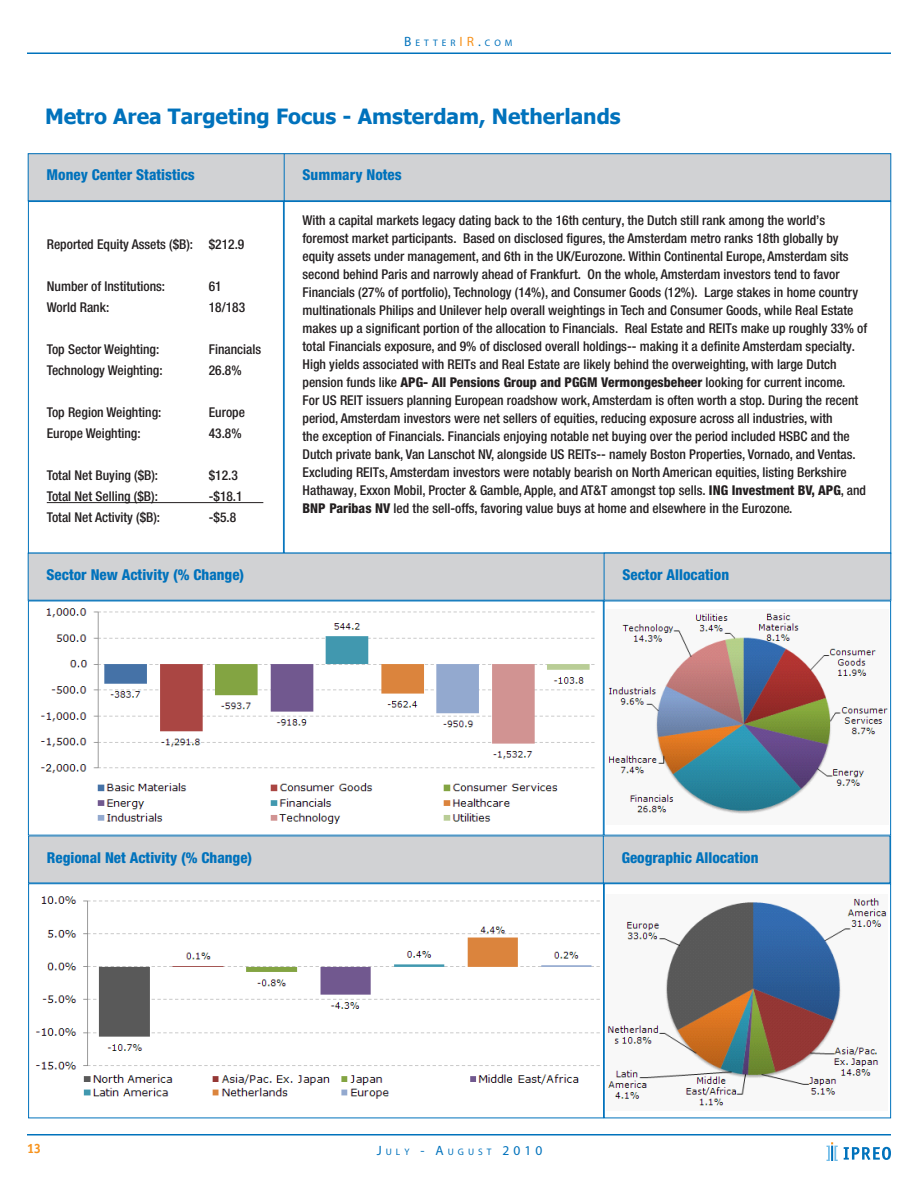
<style>
.page{position:relative;width:918px;height:1188px;background:#fff}
.page>*{position:absolute;margin:0;border:0;box-sizing:border-box;transform-origin:0 0}
.Regular_Body_Text{font:700 21px "Tahoma";color:#0072bc}
.Regular_Body_Text-2{font:800 condensed 15px "Helvetica Neue LT Pro";color:#0072bc}
.Regular_Body_Text-3{font:500 condensed 13.5px/18px "Helvetica Neue LT Pro";color:#231f20}
.t1{font:700 13.5px "Officina Sans ITC Std";color:#f7931d}
.t2{font:9.45px "Myriad Pro";letter-spacing:.43em;color:#0072bc}
.s1{font-size:13.5px}
.s2{font-size:13.5px;color:#f7931d}
.s3{font-weight:800}
</style>
<div class="page">
<hr style="left:27px;top:1134px;width:864px;height:2px;background:#0072bc">
<hr style="left:27px;top:52px;width:864px;height:2px;background:#0072bc">
<svg style="left:844px;top:1147px;width:47px;height:13px"></svg>
<svg style="left:826px;top:1142px;width:12px;height:19px"></svg>
<hr style="left:47px;top:502px;width:216px;height:1px;background:#231f20">
<div style="left:28px;top:201px;width:256px;height:353px;border:1px solid #0072bc"></div>
<div style="left:28px;top:553px;width:863px;height:47px;background:#d1d2d4"></div>
<div style="left:28px;top:553px;width:863px;height:48px;border:1px solid #0072bc"></div>
<div style="left:28px;top:154px;width:274px;height:47px;background:#d1d2d4"></div>
<div style="left:28px;top:153px;width:275px;height:48px;border:1px solid #0072bc"></div>
<div style="left:284px;top:154px;width:607px;height:47px;background:#d1d2d4"></div>
<div style="left:284px;top:153px;width:607px;height:48px;border:1px solid #0072bc"></div>
<img style="left:40px;top:608px;width:555px;height:216px">
<img style="left:608px;top:613px;width:280px;height:201px">
<div style="left:604px;top:553px;width:287px;height:48px;border:1px solid #0072bc"></div>
<img style="left:607px;top:898px;width:280px;height:208px">
<img style="left:35px;top:896px;width:565px;height:203px">
<div style="left:28px;top:883px;width:576px;height:235px;border:1px solid #0072bc"></div>
<div style="left:604px;top:883px;width:287px;height:235px;border:1px solid #0072bc"></div>
<div style="left:29px;top:836px;width:862px;height:47px;background:#d1d2d4"></div>
<p class="t2" style="left:404px;top:37px;width:110px"><span class="s1">B</span>ETTER<span class="s2">IR</span><span class="s1">.</span>COM</p>
<p class="Regular_Body_Text" style="left:45px;top:102px;width:577px">Metro Area Targeting Focus - Amsterdam, Netherlands</p>
<p class="Regular_Body_Text-2" style="left:47px;top:166px;width:150px">Money Center Statistics</p>
<p class="Regular_Body_Text-2" style="left:303px;top:166px;width:101px">Summary Notes</p>
<p class="Regular_Body_Text-3" style="left:47px;top:235px;width:199px">Reported Equity Assets ($B): $212.9</p>
<p class="Regular_Body_Text-3" style="left:47px;top:277px;width:120px">Number of Institutions:</p>
<p class="Regular_Body_Text-3" style="left:209px;top:277px;width:14px">61</p>
<p class="Regular_Body_Text-3" style="left:47px;top:298px;width:64px">World Rank:</p>
<p class="Regular_Body_Text-3" style="left:209px;top:298px;width:38px">18/183</p>
<p class="Regular_Body_Text-3" style="left:47px;top:340px;width:114px">Top Sector Weighting:</p>
<p class="Regular_Body_Text-3" style="left:209px;top:340px;width:54px">Financials</p>
<p class="Regular_Body_Text-3" style="left:47px;top:361px;width:117px">Technology Weighting:</p>
<p class="Regular_Body_Text-3" style="left:209px;top:361px;width:34px">26.8%</p>
<p class="Regular_Body_Text-3" style="left:47px;top:403px;width:116px">Top Region Weighting:</p>
<p class="Regular_Body_Text-3" style="left:209px;top:403px;width:38px">Europe</p>
<p class="Regular_Body_Text-3" style="left:47px;top:424px;width:95px">Europe Weighting:</p>
<p class="Regular_Body_Text-3" style="left:209px;top:424px;width:34px">43.8%</p>
<p class="Regular_Body_Text-3" style="left:47px;top:466px;width:113px">Total Net Buying ($B):</p>
<p class="Regular_Body_Text-3" style="left:209px;top:466px;width:31px">$12.3</p>
<p class="Regular_Body_Text-3" style="left:47px;top:487px;width:113px">Total Net Selling ($B):</p>
<p class="Regular_Body_Text-3" style="left:209px;top:487px;width:35px">-$18.1</p>
<p class="Regular_Body_Text-3" style="left:47px;top:508px;width:115px">Total Net Activity ($B):</p>
<p class="Regular_Body_Text-3" style="left:209px;top:508px;width:29px">-$5.8</p>
<p class="Regular_Body_Text-2" style="left:47px;top:565px;width:199px">Sector New Activity (% Change)</p>
<p class="Regular_Body_Text-3" style="left:303px;top:211px;width:566px">With a capital markets legacy dating back to the 16th century, the Dutch still rank among the world’s foremost market participants. Based on disclosed figures, the Amsterdam metro ranks 18th globally by equity assets under management, and 6th in the UK/Eurozone. Within Continental Europe, Amsterdam sits second behind Paris and narrowly ahead of Frankfurt. On the whole, Amsterdam investors tend to favor Financials (27% of portfolio), Technology (14%), and Consumer Goods (12%). Large stakes in home country multinationals Philips and Unilever help overall weightings in Tech and Consumer Goods, while Real Estate makes up a significant portion of the allocation to Financials. Real Estate and REITs make up roughly 33% of total Financials exposure, and 9% of disclosed overall holdings-- making it a definite Amsterdam specialty.<br>High yields associated with REITs and Real Estate are likely behind the overweighting, with large Dutch pension funds like <span class="s3">APG- All Pensions Group and PGGM Vermongesbeheer</span> looking for current income.<br>For US REIT issuers planning European roadshow work, Amsterdam is often worth a stop. During the recent period, Amsterdam investors were net sellers of equities, reducing exposure across all industries, with<br>the exception of Financials. Financials enjoying notable net buying over the period included HSBC and the Dutch private bank, Van Lanschot NV, alongside US REITs-- namely Boston Properties, Vornado, and Ventas.<br>Excluding REITs, Amsterdam investors were notably bearish on North American equities, listing Berkshire Hathaway, Exxon Mobil, Procter &amp; Gamble, Apple, and AT&amp;T amongst top sells. <span class="s3">ING Investment BV, APG</span>, and <span class="s3">BNP Paribas NV</span> led the sell-offs, favoring value buys at home and elsewhere in the Eurozone.</p>
<p class="Regular_Body_Text-2" style="left:622px;top:565px;width:108px">Sector Allocation</p>
<p class="Regular_Body_Text-2" style="left:47px;top:848px;width:207px">Regional Net Activity (% Change)</p>
<p class="Regular_Body_Text-2" style="left:622px;top:848px;width:138px">Geographic Allocation</p>
<p class="t1" style="left:27px;top:1141px;width:16px">13</p>
<p class="t2" style="left:377px;top:1146px;width:167px"><span class="s1">J</span>ULY <span class="s1">- A</span>UGUST <span class="s1">2010</span></p>
</div>
